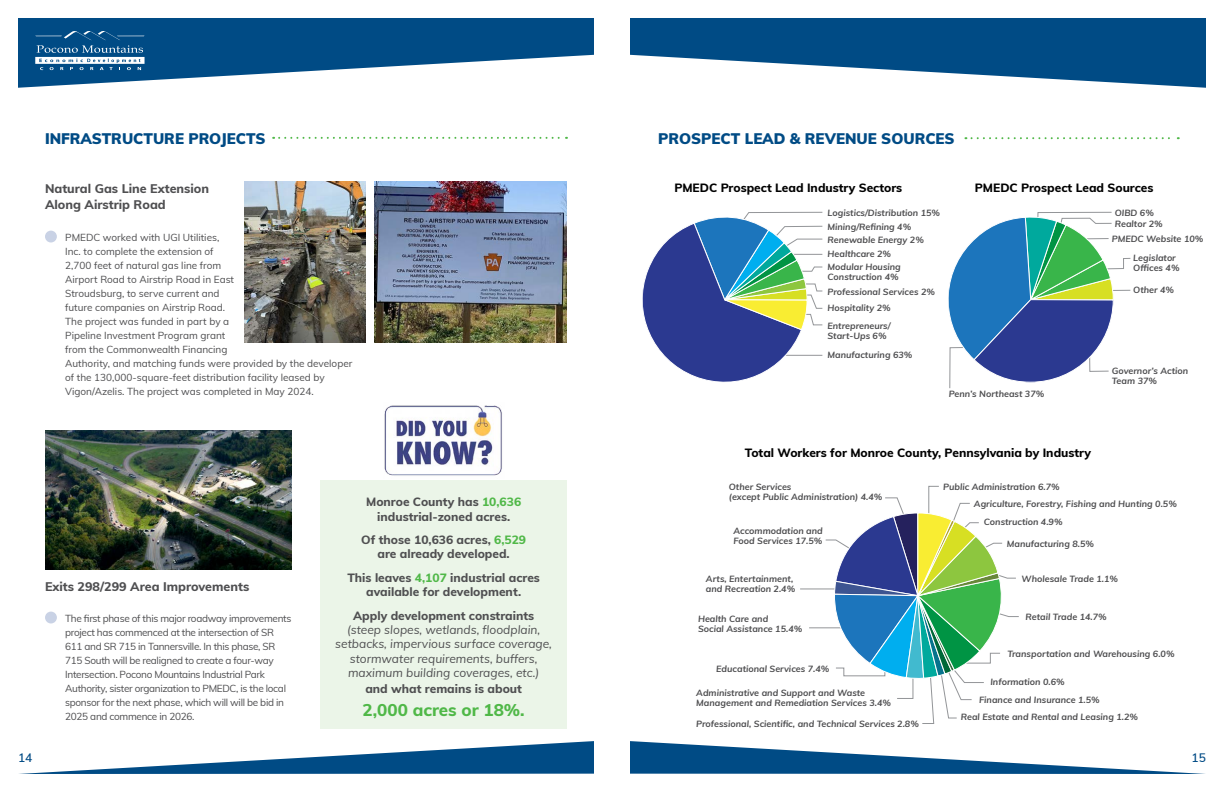
<style>
.page{position:relative;width:1224px;height:792px;background:#fff}
.page>*{position:absolute;margin:0;border:0;box-sizing:border-box;transform-origin:0 0}
.t1{font:800 17px "Muli";color:#50b848}
.t2{font:900 15px "Muli";color:#004b85}
.t3{font:800 12.5px/16px "Muli";color:#4f4f51}
.t4{font:800 12px/14.4px "Muli";color:#4f4f51;text-align:center}
.t5{font:italic 12px/14.4px "Muli";color:#4f4f51;text-align:center}
.t6{font:800 12px "Muli";color:#000}
.t7{font:600 12px "Muli";color:#004b85}
.t8{font:10px/14px "Muli";letter-spacing:-.005em;color:#4d4d4f}
.t9{font:10px/14px "Muli";letter-spacing:-.03em;color:#4d4d4f}
.t10{font:italic 700 9px/10px "Muli";color:#4d4d4f}
.s1{color:#50b848}
</style>
<div class="page">
<svg style="left:18px;top:18px;width:576px;height:70px;fill:#004b85"></svg>
<svg style="left:630px;top:18px;width:576px;height:70px;fill:#004b85"></svg>
<svg style="left:35px;top:30px;width:110px;height:40px"></svg>
<svg style="left:19px;top:741px;width:575px;height:33px"></svg>
<svg style="left:630px;top:741px;width:575px;height:33px"></svg>
<svg style="left:972px;top:137px;width:207px;height:2px"></svg>
<svg style="left:273px;top:137px;width:294px;height:2px"></svg>
<img style="left:45px;top:430px;width:247px;height:140px">
<img style="left:374px;top:181px;width:193px;height:161px">
<img style="left:245px;top:181px;width:120px;height:161px">
<svg style="left:643px;top:212px;width:180px;height:170px"></svg>
<svg style="left:948px;top:212px;width:183px;height:177px"></svg>
<div style="left:45px;top:231px;width:12px;height:11px;background:#c9d2e5;border-radius:50%"></div>
<div style="left:45px;top:612px;width:12px;height:11px;background:#c9d2e5;border-radius:50%"></div>
<hr style="left:809px;top:628px;width:43px;height:1px;background:#939598">
<hr style="left:800px;top:589px;width:39px;height:1px;background:#939598">
<svg style="left:825px;top:486px;width:194px;height:238px"></svg>
<div style="left:320px;top:481px;width:247px;height:248px;background:#ebf5e8"></div>
<img style="left:384px;top:405px;width:118px;height:71px">
<h2 class="t2" style="left:45px;top:128px;width:222px">INFRASTRUCTURE PROJECTS</h2>
<h3 class="t3" style="left:45px;top:179px;width:166px">Natural Gas Line Extension<br>Along Airstrip Road</h3>
<p class="t8" style="left:65px;top:230px;width:289px">PMEDC worked with UGI Utilities,<br>Inc. to complete the extension of<br>2,700 feet of natural gas line from<br>Airport Road to Airstrip Road in East<br>Stroudsburg, to serve current and<br>future companies on Airstrip Road.<br>The project was funded in part by a<br>Pipeline Investment Program grant<br>from the Commonwealth Financing<br>Authority, and matching funds were provided by the developer of the 130,000-square-feet distribution facility leased by Vigon/Azelis. The project was completed in May 2024.</p>
<h3 class="t3" style="left:45px;top:578px;width:206px">Exits 298/299 Area Improvements</h3>
<p class="t9" style="left:65px;top:611px;width:228px">The first phase of this major roadway improvements project has commenced at the intersection of SR 611 and SR 715 in Tannersville. In this phase, SR 715 South will be realigned to create a four-way Intersection. Pocono Mountains Industrial Park Authority, sister organization to PMEDC, is the local sponsor for the next phase, which will will be bid in 2025 and commence in 2026.</p>
<h3 class="t4" style="left:366px;top:494px;width:157px">Monroe County has <span class="s1">10,636 </span>industrial-zoned acres.</h3>
<h3 class="t4" style="left:361px;top:532px;width:166px">Of those 10,636 acres, <span class="s1">6,529 </span>are already developed.</h3>
<h3 class="t4" style="left:347px;top:570px;width:194px">This leaves <span class="s1">4,107</span> industrial acres available for development.</h3>
<h3 class="t4" style="left:353px;top:608px;width:182px">Apply development constraints</h3>
<h3 class="t5" style="left:335px;top:622px;width:218px">(steep slopes, wetlands, floodplain, setbacks, impervious surface coverage, stormwater requirements, buffers, maximum building coverages, etc.)</h3>
<h3 class="t4" style="left:365px;top:681px;width:158px">and what remains is about</h3>
<h1 class="t1" style="left:363px;top:697px;width:164px">2,000 acres or 18%.</h1>
<h2 class="t2" style="left:658px;top:128px;width:298px">PROSPECT LEAD &amp; REVENUE SOURCES</h2>
<h3 class="t6" style="left:674px;top:179px;width:230px">PMEDC Prospect Lead Industry Sectors</h3>
<h3 class="t6" style="left:975px;top:179px;width:180px">PMEDC Prospect Lead Sources</h3>
<p class="t10" style="left:828px;top:206px;width:114px;line-height:13.6px">Logistics/Distribution 15%<br>Mining/Refining 4%<br>Renewable Energy 2%<br>Healthcare 2%</p>
<p class="t10" style="left:828px;top:261px;width:75px">Modular Housing<br>Construction 4%</p>
<p class="t10" style="left:828px;top:283px;width:109px;line-height:16.4px">Professional Services 2%<br>Hospitality 2%</p>
<p class="t10" style="left:828px;top:321px;width:65px">Entrepreneurs/<br>Start-Ups 6%</p>
<p class="t10" style="left:828px;top:349px;width:86px">Manufacturing 63%</p>
<p class="t10" style="left:949px;top:389px;width:97px">Penn’s Northeast 37%</p>
<p class="t10" style="left:1115px;top:207px;width:41px">OIBD 6%</p>
<p class="t10" style="left:1112px;top:233px;width:93px">PMEDC Website 10%</p>
<p class="t10" style="left:1115px;top:218px;width:49px">Realtor 2%</p>
<p class="t10" style="left:1133px;top:253px;width:48px">Legislator<br>Offices 4%</p>
<p class="t10" style="left:1133px;top:285px;width:42px">Other 4%</p>
<p class="t10" style="left:1112px;top:366px;width:78px">Governor’s Action<br>Team 37%</p>
<h3 class="t6" style="left:745px;top:444px;width:348px">Total Workers for Monroe County, Pennsylvania by Industry</h3>
<p class="t10" style="left:974px;top:478px;width:205px;line-height:17px;text-indent:-31px">Public Administration 6.7%<br>Agriculture, Forestry, Fishing and Hunting 0.5%</p>
<p class="t10" style="left:984px;top:516px;width:80px">Construction 4.9%</p>
<p class="t10" style="left:1007px;top:538px;width:89px">Manufacturing 8.5%</p>
<p class="t10" style="left:1022px;top:573px;width:98px">Wholesale Trade 1.1%</p>
<p class="t10" style="left:1026px;top:611px;width:83px">Retail Trade 14.7%</p>
<p class="t10" style="left:1007px;top:648px;width:169px">Transportation and Warehousing 6.0%</p>
<p class="t10" style="left:979px;top:672px;width:122px;line-height:18.3px;text-indent:11px">Information 0.6%<br>Finance and Insurance 1.5%</p>
<p class="t10" style="left:961px;top:711px;width:179px">Real Estate and Rental and Leasing 1.2%</p>
<p class="t10" style="left:696px;top:718px;width:224px">Professional, Scientific, and Technical Services 2.8%</p>
<p class="t10" style="left:729px;top:481px;width:155px">Other Services<br>(except Public Administration) 4.4%</p>
<p class="t10" style="left:733px;top:525px;width:91px">Accommodation and<br>Food Services 17.5%</p>
<p class="t10" style="left:706px;top:573px;width:91px">Arts, Entertainment, and Recreation 2.4%</p>
<p class="t10" style="left:698px;top:614px;width:106px">Health Care and<br>Social Assistance 15.4%</p>
<p class="t10" style="left:716px;top:663px;width:115px">Educational Services 7.4%</p>
<p class="t10" style="left:696px;top:687px;width:196px">Administrative and Support and Waste<br>Management and Remediation Services 3.4%</p>
<h3 class="t7" style="left:18px;top:749px;width:16px">14</h3>
<h3 class="t7" style="left:1192px;top:749px;width:16px">15</h3>
</div>
